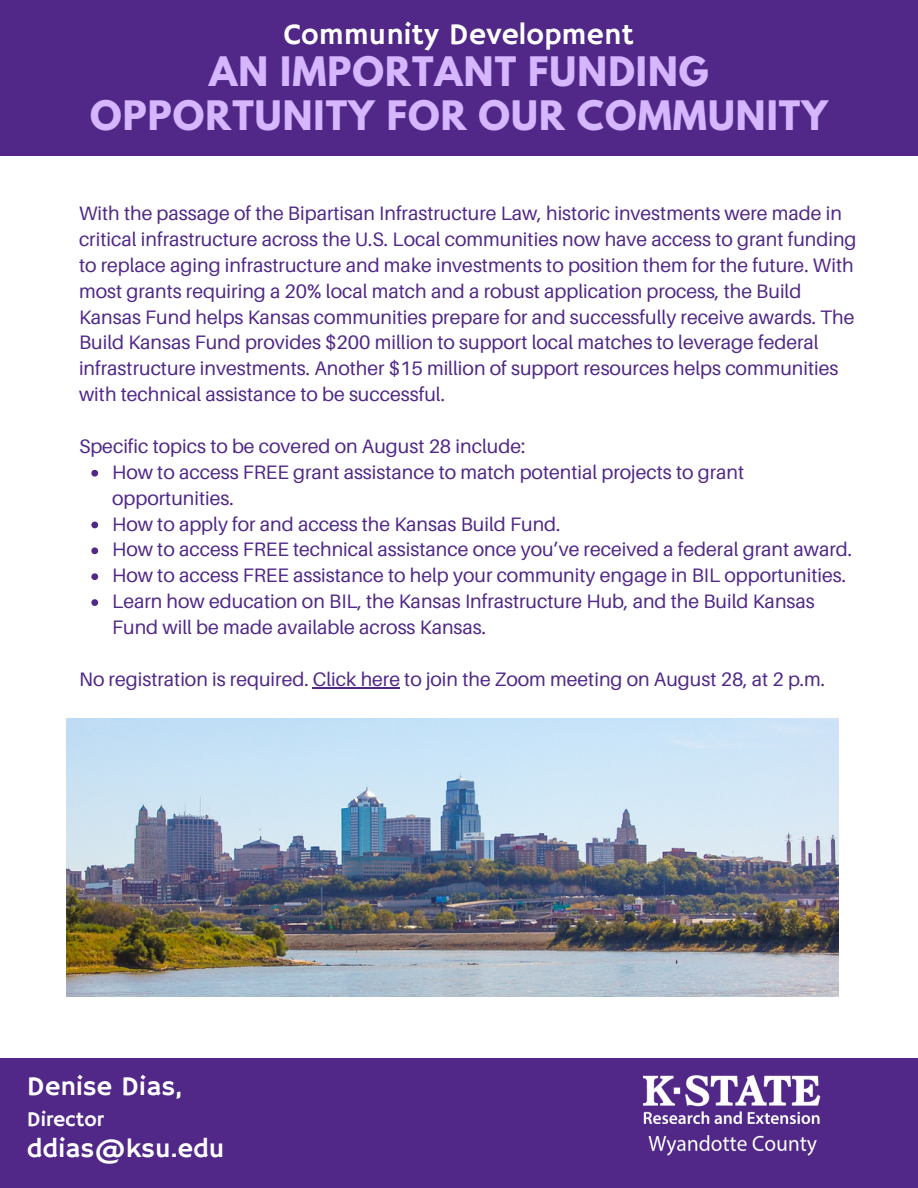
<style>
.page{position:relative;width:918px;height:1188px;background:#fff}
.page>*{position:absolute;margin:0;border:0;box-sizing:border-box;transform-origin:0 0}
.t1{font:700 36px/43.8px "League Spartan";letter-spacing:.03em;color:#d5b6ff;text-align:center}
.t2{font:30px "Hammersmith One";color:#fff}
.t3{font:27px "Hammersmith One";color:#fff}
.t4{font:21px "Hammersmith One";color:#fff}
.t5{font:19.5px/25.8px "Aileron";color:#512888}
</style>
<div class="page">
<div style="left:0;top:0;width:918px;height:156px;background:#512888"></div>
<div style="left:0;top:1059px;width:918px;height:129px;background:#512888"></div>
<img style="left:643px;top:1075px;width:178px;height:49px">
<img style="left:643px;top:1116px;width:173px;height:40px">
<svg style="left:91px;top:470px;width:7px;height:7px"></svg>
<svg style="left:91px;top:522px;width:7px;height:6px"></svg>
<svg style="left:91px;top:547px;width:7px;height:7px"></svg>
<svg style="left:91px;top:573px;width:7px;height:7px"></svg>
<svg style="left:91px;top:599px;width:7px;height:7px"></svg>
<hr style="left:313px;top:687px;width:87px;height:1px;background:#512888">
<img style="left:66px;top:719px;width:773px;height:278px">
<p class="t2" style="left:284px;top:17px;width:352px">Community Development</p>
<p class="t1" style="left:90px;top:54px;width:739px">AN IMPORTANT FUNDING<br>OPPORTUNITY FOR OUR COMMUNITY</p>
<p class="t5" style="left:79px;top:200px;width:779px">With the passage of the Bipartisan Infrastructure Law, historic investments were made in critical infrastructure across the U.S. Local communities now have access to grant funding to replace aging infrastructure and make investments to position them for the future. With most grants requiring a 20% local match and a robust application process, the Build Kansas Fund helps Kansas communities prepare for and successfully receive awards. The Build Kansas Fund provides $200 million to support local matches to leverage federal infrastructure investments. Another $15 million of support resources helps communities with technical assistance to be successful.</p>
<p class="t5" style="left:79px;top:433px;width:448px">Specific topics to be covered on August 28 include:</p>
<p class="t5" style="left:112px;top:459px;width:634px">How to access FREE grant assistance to match potential projects to grant opportunities.</p>
<p class="t5" style="left:112px;top:510px;width:450px">How to apply for and access the Kansas Build Fund.</p>
<p class="t5" style="left:112px;top:536px;width:741px">How to access FREE technical assistance once you’ve received a federal grant award.</p>
<p class="t5" style="left:112px;top:562px;width:735px">How to access FREE assistance to help your community engage in BIL opportunities.</p>
<p class="t5" style="left:112px;top:588px;width:704px">Learn how education on BIL, the Kansas Infrastructure Hub, and the Build Kansas<br>Fund will be made available across Kansas.</p>
<p class="t5" style="left:79px;top:666px;width:748px">No registration is required. Click here to join the Zoom meeting on August 28, at 2 p.m.</p>
<p class="t3" style="left:27px;top:1071px;width:157px">Denise Dias,</p>
<p class="t4" style="left:27px;top:1107px;width:79px">Director</p>
<p class="t3" style="left:27px;top:1133px;width:199px">ddias@ksu.edu</p>
</div>
